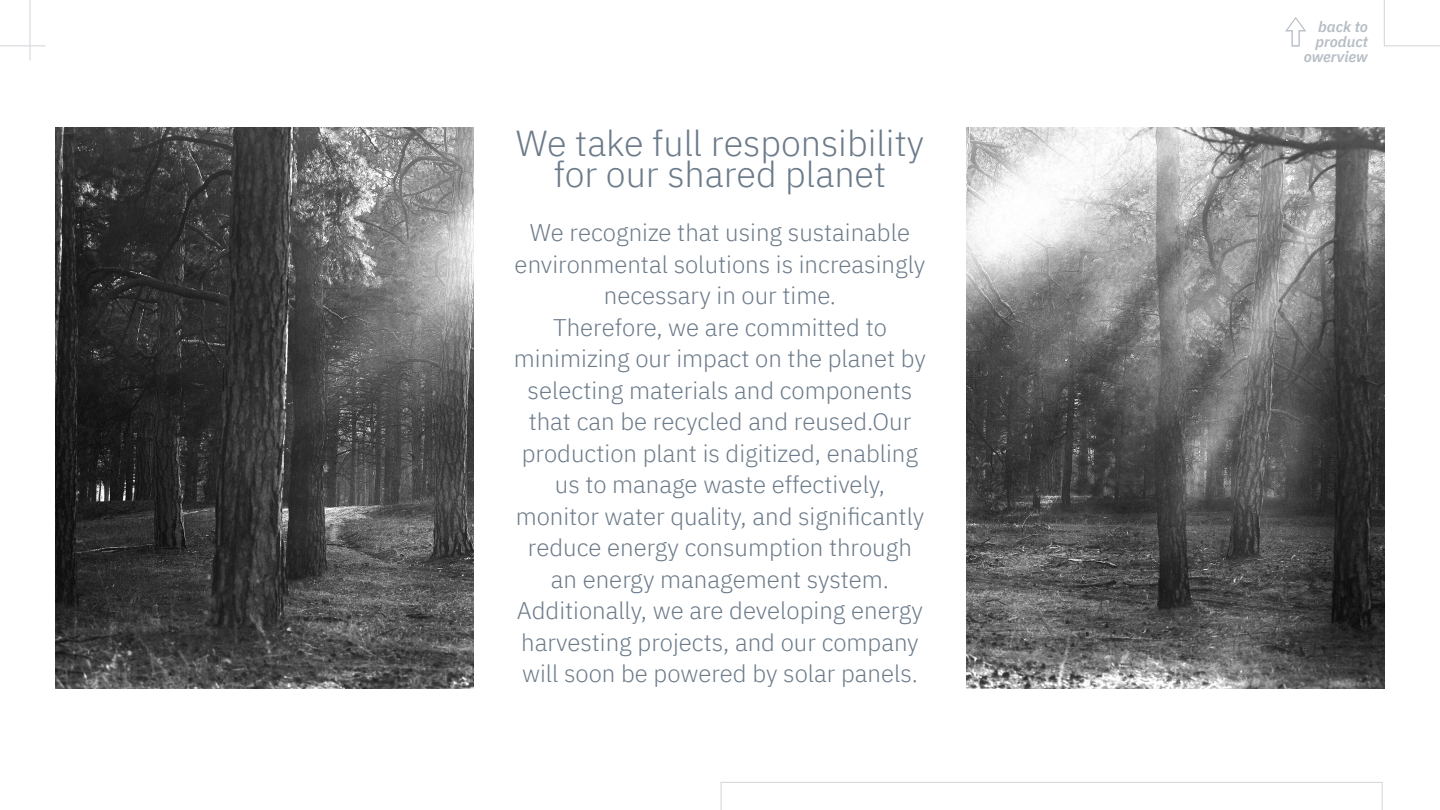
<style>
.page{position:relative;width:1440px;height:810px;background:#fff}
.page>*{position:absolute;margin:0;border:0;box-sizing:border-box;transform-origin:0 0}
.product_description{font:300 36px/31.5px "IBM Plex Sans";color:#6c7b8a;text-align:center}
.product_description-2{font:300 24px/31.5px "IBM Plex Sans";color:#6c7b8a;text-align:center}
.t1{font:italic 600 15px/15px "IBM Plex Sans";color:#b6bdc5;text-align:right}
</style>
<div class="page">
<svg style="left:721px;top:782px;width:662px;height:28px"></svg>
<svg style="left:1384px;top:0;width:56px;height:46px"></svg>
<hr style="left:0;top:45px;width:46px;height:1px;background:#d3d7dc">
<hr style="left:29px;top:0;width:2px;height:61px;background:#d3d7dc">
<svg style="left:1285px;top:17px;width:21px;height:30px"></svg>
<img style="left:56px;top:127px;width:418px;height:562px">
<img style="left:967px;top:127px;width:417px;height:562px">
<p class="product_description" style="left:516px;top:124px;width:410px">We take full responsibility for our shared planet</p>
<p class="product_description-2" style="left:515px;top:215px;width:412px">We recognize that using sustainable environmental solutions is increasingly necessary in our time.</p>
<p class="product_description-2" style="left:514px;top:310px;width:414px">Therefore, we are committed to minimizing our impact on the planet by selecting materials and components that can be recycled and reused.Our production plant is digitized, enabling us to manage waste effectively, monitor water quality, and significantly reduce energy consumption through an energy management system.<br>Additionally, we are developing energy harvesting projects, and our company will soon be powered by solar panels.</p>
<p class="t1" style="left:1304px;top:18px;width:66px">back to product owerview</p>
</div>
